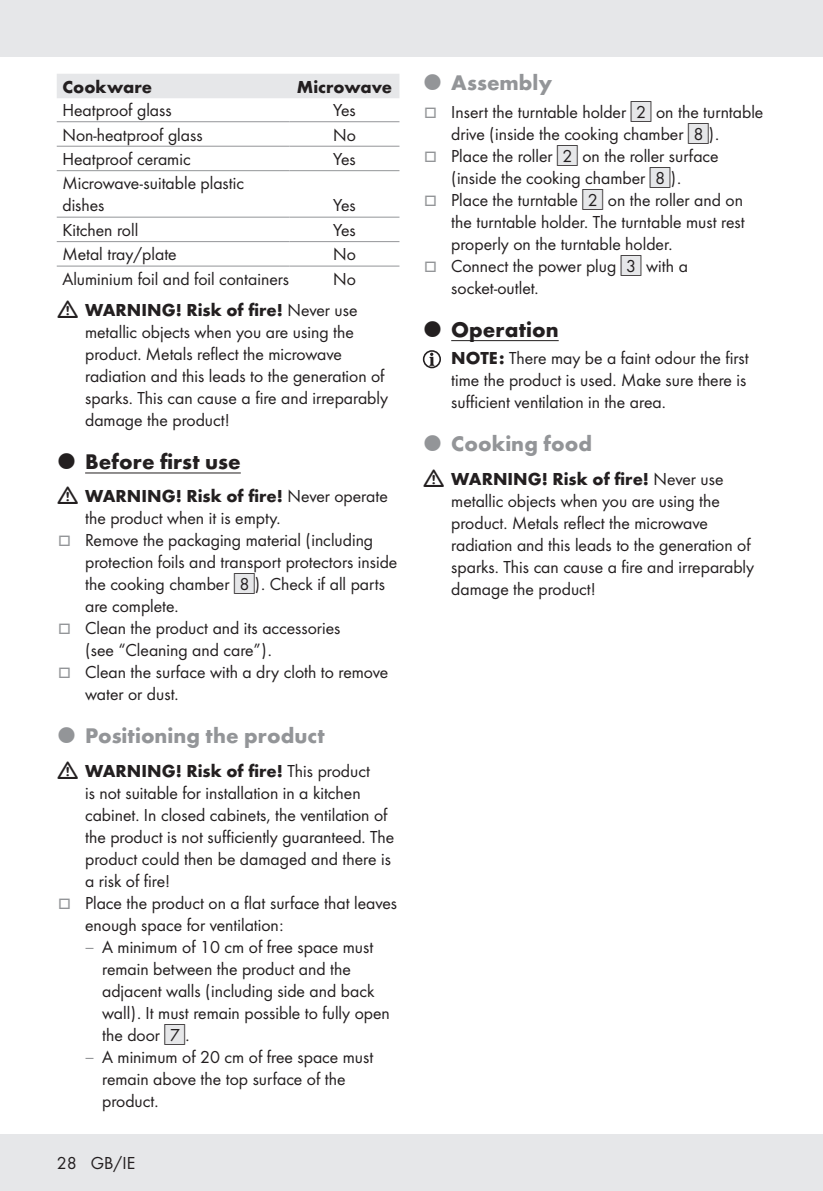
<style>
.page{position:relative;width:823px;height:1191px;background:#fff}
.page>*{position:absolute;margin:0;border:0;box-sizing:border-box;transform-origin:0 0}
.t1{font:700 22px "Futura";color:#939598}
.t2{font:700 22px "Futura";color:#231f20}
.t3{font:18px/22px "Futura Boo";color:#231f20}
.t4{font:700 18px "Futura";color:#231f20}
.s1{font-family:"Futura Boo";font-weight:400}
.s2{color:#939598}
.s3{font-family:"IMP Lidl Num Box";font-size:15.8px;color:#e6e7e9}
.s4{font-family:"IMP Lidl Num Box";font-size:15.8px}
.s5{font-family:"Myriad Pro";color:#939598}
.s6{font-family:"Futura";font-weight:700}
</style>
<div class="page">
<div style="left:0;top:1134px;width:822px;height:57px;background:#e6e7e9"></div>
<div style="left:0;top:0;width:822px;height:57px;background:#e6e7e9"></div>
<hr style="left:85px;top:472px;width:156px;height:1px;background:#231f20">
<div style="left:57px;top:74px;width:342px;height:24px;background:#e6e7e9"></div>
<hr style="left:57px;top:121px;width:232px;height:1px;background:#939598">
<hr style="left:289px;top:121px;width:110px;height:1px;background:#939598">
<hr style="left:57px;top:146px;width:232px;height:1px;background:#939598">
<hr style="left:289px;top:146px;width:110px;height:1px;background:#939598">
<hr style="left:57px;top:170px;width:232px;height:1px;background:#939598">
<hr style="left:289px;top:170px;width:110px;height:1px;background:#939598">
<hr style="left:57px;top:217px;width:232px;height:1px;background:#939598">
<hr style="left:289px;top:217px;width:110px;height:1px;background:#939598">
<hr style="left:57px;top:241px;width:232px;height:1px;background:#939598">
<hr style="left:289px;top:241px;width:110px;height:1px;background:#939598">
<hr style="left:57px;top:265px;width:232px;height:1px;background:#939598">
<hr style="left:289px;top:265px;width:110px;height:1px;background:#939598">
<hr style="left:451px;top:340px;width:107px;height:1px;background:#231f20">
<svg style="left:423px;top:351px;width:17px;height:16px"></svg>
<div style="left:422px;top:350px;width:19px;height:18px;border:2px solid #231f20;border-radius:50%"></div>
<svg style="left:429px;top:353px;width:5px;height:13px"></svg>
<p class="t4" style="left:62px;top:73px;width:91px">Cookware</p>
<p class="t4" style="left:297px;top:73px;width:97px">Microwave</p>
<p class="t3" style="left:62px;top:98px;width:111px">Heatproof glass</p>
<p class="t3" style="left:333px;top:98px;width:24px">Yes</p>
<p class="t3" style="left:62px;top:123px;width:142px">Non-heatproof glass</p>
<p class="t3" style="left:333px;top:123px;width:24px">No</p>
<p class="t3" style="left:62px;top:147px;width:130px">Heatproof ceramic</p>
<p class="t3" style="left:333px;top:147px;width:24px">Yes</p>
<p class="t3" style="left:62px;top:171px;width:183px">Microwave-suitable plastic dishes</p>
<p class="t3" style="left:333px;top:193px;width:24px">Yes</p>
<p class="t3" style="left:62px;top:218px;width:77px">Kitchen roll</p>
<p class="t3" style="left:333px;top:218px;width:24px">Yes</p>
<p class="t3" style="left:62px;top:242px;width:116px">Metal tray/plate</p>
<p class="t3" style="left:333px;top:242px;width:24px">No</p>
<p class="t3" style="left:62px;top:267px;width:228px">Aluminium foil and foil containers</p>
<p class="t3" style="left:333px;top:267px;width:24px">No</p>
<p class="t4" style="left:85px;top:297px;width:274px">WARNING! Risk of fire! <span class="s1">Never use</span></p>
<p class="t3" style="left:85px;top:320px;width:304px">metallic objects when you are using the product. Metals reflect the microwave radiation and this leads to the generation of sparks. This can cause a fire and irreparably damage the product!</p>
<p class="t2" style="left:85px;top:445px;width:157px">Before first use</p>
<p class="t4" style="left:85px;top:483px;width:304px">WARNING! Risk of fire! <span class="s1">Never operate</span></p>
<p class="t3" style="left:85px;top:506px;width:197px">the product when it is empty.</p>
<p class="t3" style="left:85px;top:528px;width:313px;text-indent:-27px"><span class="s2">□</span> Remove the packaging material (including protection foils and transport protectors inside the cooking chamber <span class="s3">[</span><span class="s4">8]</span>). Check if all parts are complete.</p>
<p class="t3" style="left:85px;top:616px;width:257px;text-indent:-27px"><span class="s2">□</span> Clean the product and its accessories (see “Cleaning and care”).</p>
<p class="t3" style="left:85px;top:660px;width:304px;text-indent:-27px"><span class="s2">□</span> Clean the surface with a dry cloth to remove water or dust.</p>
<p class="t1" style="left:85px;top:720px;width:241px">Positioning the product</p>
<p class="t4" style="left:85px;top:757px;width:286px">WARNING! Risk of fire! <span class="s1">This product</span></p>
<p class="t3" style="left:85px;top:781px;width:310px">is not suitable for installation in a kitchen cabinet. In closed cabinets, the ventilation of the product is not sufficiently guaranteed. The product could then be damaged and there is a risk of fire!</p>
<p class="t3" style="left:85px;top:891px;width:313px;text-indent:-27px"><span class="s2">□</span> Place the product on a flat surface that leaves enough space for ventilation:</p>
<p class="t3" style="left:102px;top:935px;width:289px;text-indent:-17px"><span class="s5">–</span> A minimum of 10 cm of free space must remain between the product and the adjacent walls (including side and back wall). It must remain possible to fully open the door <span class="s3">[</span><span class="s4">7]</span>.</p>
<p class="t3" style="left:102px;top:1045px;width:272px;text-indent:-17px"><span class="s5">–</span> A minimum of 20 cm of free space must remain above the top surface of the product.</p>
<p class="t3" style="left:57px;top:1151px;width:80px">28 GB/IE</p>
<p class="t1" style="left:451px;top:66px;width:102px">Assembly</p>
<p class="t3" style="left:451px;top:100px;width:313px;text-indent:-27px"><span class="s2">□</span> Insert the turntable holder <span class="s3">[</span><span class="s4">2]</span> on the turntable drive (inside the cooking chamber <span class="s3">[</span><span class="s4">8]</span>).</p>
<p class="t3" style="left:424px;top:144px;width:296px;text-align:center"><span class="s2">□</span> Place the roller <span class="s3">[</span><span class="s4">2]</span> on the roller surface (inside the cooking chamber <span class="s3">[</span><span class="s4">8]</span>).</p>
<p class="t3" style="left:451px;top:188px;width:295px;text-align:justify;text-indent:-27px"><span class="s2">□</span> Place the turntable <span class="s3">[</span><span class="s4">2]</span> on the roller and on the turntable holder. The turntable must rest properly on the turntable holder.</p>
<p class="t3" style="left:451px;top:254px;width:238px;text-indent:-27px"><span class="s2">□</span> Connect the power plug <span class="s3">[</span><span class="s4">3]</span> with a socket-outlet.</p>
<p class="t2" style="left:451px;top:313px;width:109px">Operation</p>
<p class="t3" style="left:451px;top:346px;width:299px"><span class="s6">NOTE:</span> There may be a faint odour the first time the product is used. Make sure there is sufficient ventilation in the area.</p>
<p class="t1" style="left:451px;top:428px;width:142px">Cooking food</p>
<p class="t4" style="left:451px;top:465px;width:274px">WARNING! Risk of fire! <span class="s1">Never use</span></p>
<p class="t3" style="left:451px;top:489px;width:304px">metallic objects when you are using the product. Metals reflect the microwave radiation and this leads to the generation of sparks. This can cause a fire and irreparably damage the product!</p>
</div>
